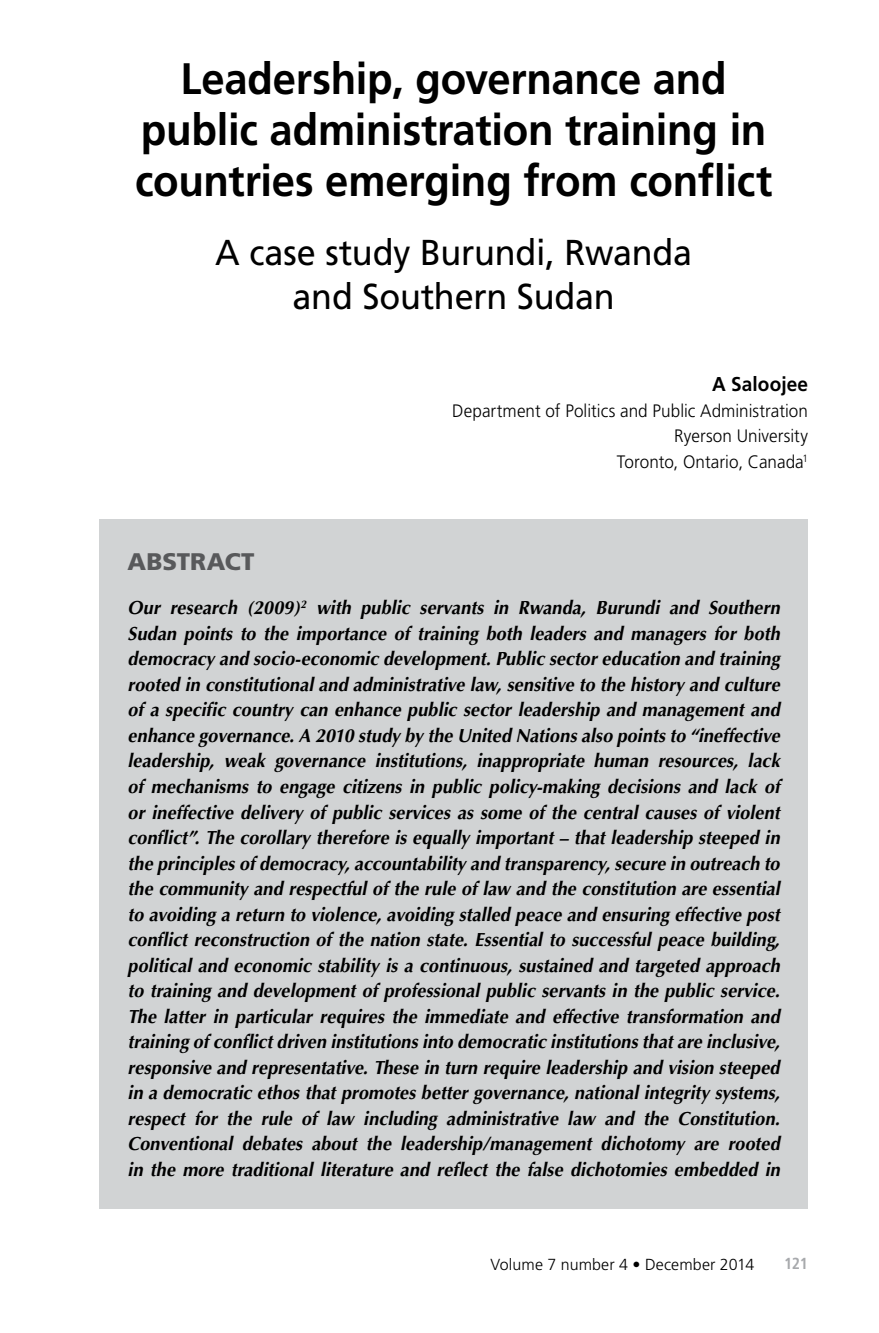
<style>
.page{position:relative;width:879px;height:1333px;background:#fff}
.page>*{position:absolute;margin:0;border:0;box-sizing:border-box;transform-origin:0 0}
.t1{font:700 44px/51px "Frutiger";letter-spacing:-.005em;color:#000;text-align:center;scale:.95 1}
.t2{font:36px/44px "Frutiger";letter-spacing:-.01em;color:#000;text-align:center;scale:.95 1}
.t3{font:900 24px "Frutiger";color:#58595b}
.t4{font:700 20px "Frutiger";letter-spacing:.005em;color:#000;scale:.95 1}
.t5{font:italic 700 19px/25.6px "Optima";color:#000;text-align:justify;scale:.95 1}
.t6{font:300 18px/25.6px "Frutiger";letter-spacing:.005em;color:#000;text-align:right;scale:.95 1}
.t7{font:300 16px "Frutiger";letter-spacing:.005em;color:#000}
.t8{font:700 condensed 16px "Frutiger";color:#a7a9ac}
</style>
<div class="page">
<div style="left:99px;top:519px;width:709px;height:689px;background:#d1d3d4"></div>
<h1 class="t1" style="left:135px;top:53px;width:672px">Leadership, governance and public administration training in countries emerging from conflict</h1>
<h2 class="t2" style="left:215px;top:230px;width:504px">A case study Burundi, Rwanda and Southern Sudan</h2>
<p class="t4" style="left:712px;top:372px;width:102px">A Saloojee</p>
<p class="t6" style="left:452px;top:398px;width:376px">Department of Politics and Public Administration<br>Ryerson University<br>Toronto, Ontario, Canada<sup>1</sup></p>
<p class="t3" style="left:128px;top:547px;width:128px">ABSTRACT</p>
<p class="t5" style="left:128px;top:595px;width:688px">Our research (2009)<sup>2</sup> with public servants in Rwanda, Burundi and Southern Sudan points to the importance of training both leaders and managers for both democracy and socio-economic development. Public sector education and training rooted in constitutional and administrative law, sensitive to the history and culture of a specific country can enhance public sector leadership and management and enhance governance. A 2010 study by the United Nations also points to “ineffective leadership, weak governance institutions, inappropriate human resources, lack of mechanisms to engage citizens in public policy-making decisions and lack of or ineffective delivery of public services as some of the central causes of violent conflict”. The corollary therefore is equally important – that leadership steeped in the principles of democracy, accountability and transparency, secure in outreach to the community and respectful of the rule of law and the constitution are essential to avoiding a return to violence, avoiding stalled peace and ensuring effective post conflict reconstruction of the nation state. Essential to successful peace building, political and economic stability is a continuous, sustained and targeted approach to training and development of professional public servants in the public service.<br>The latter in particular requires the immediate and effective transformation and training of conflict driven institutions into democratic institutions that are inclusive, responsive and representative. These in turn require leadership and vision steeped in a democratic ethos that promotes better governance, national integrity systems, respect for the rule of law including administrative law and the Constitution.<br>Conventional debates about the leadership/management dichotomy are rooted in the more traditional literature and reflect the false dichotomies embedded in</p>
<p class="t7" style="left:490px;top:1255px;width:265px">Volume 7 number 4 • December 2014</p>
<p class="t8" style="left:784px;top:1254px;width:25px">121</p>
</div>
